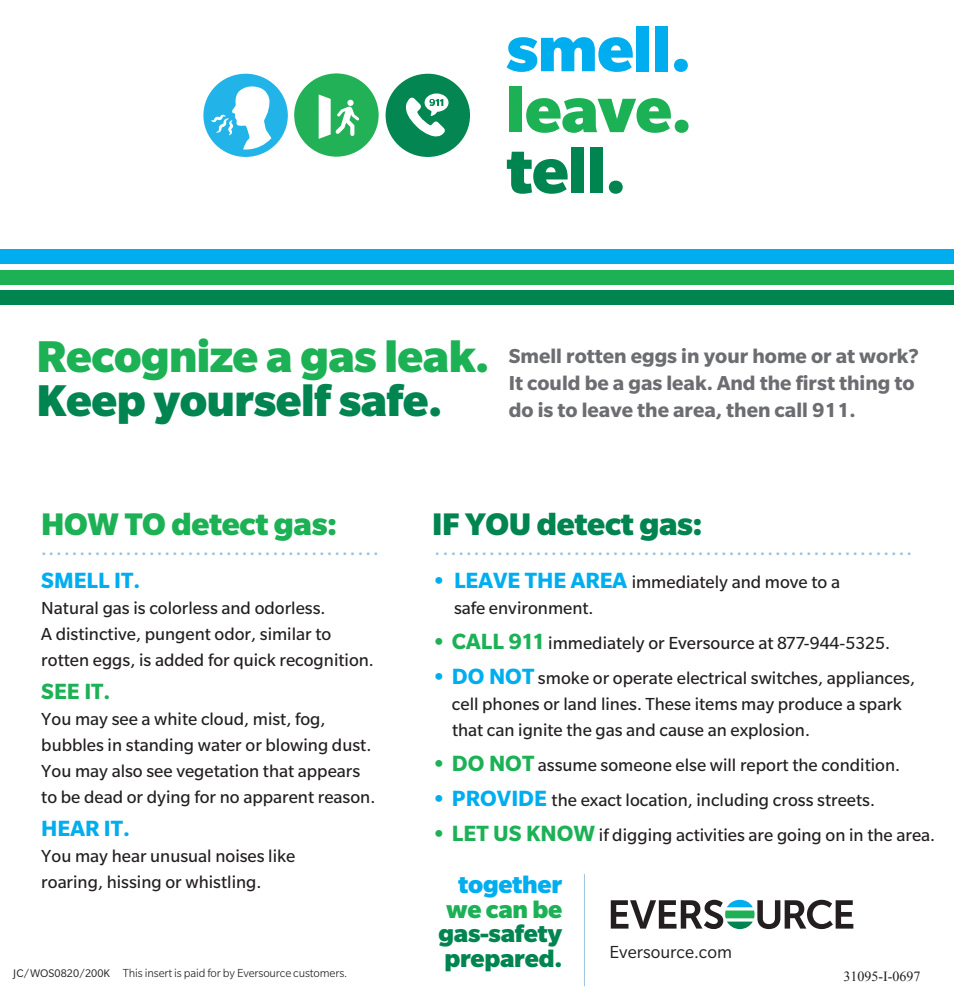
<style>
.page{position:relative;width:954px;height:1008px;background:#fff}
.page>*{position:absolute;margin:0;border:0;box-sizing:border-box;transform-origin:0 0}
.t1{font:900 69.4px "Slate Pro";letter-spacing:-.01em;color:#00aeef}
.t2{font:900 69.4px "Slate Pro";letter-spacing:-.01em;color:#1db156}
.t3{font:900 69.4px "Slate Pro";color:#008551}
.t4{font:900 48.4px "Slate Pro";letter-spacing:-.01em;color:#1db156}
.t5{font:900 48.4px "Slate Pro";letter-spacing:-.01em;color:#008551}
.t6{font:900 34px "Slate Pro";letter-spacing:-.01em;color:#008551}
.t7{font:900 34px "Slate Pro";letter-spacing:-.01em;color:#1db156}
.t8{font:900 26.6px/24.8px "Slate Pro";letter-spacing:-.01em;color:#008551}
.t9{font:900 26.6px "Slate Pro";letter-spacing:-.01em;color:#00aeef}
.t10{font:900 26.6px "Slate Pro";letter-spacing:-.01em;color:#1db156}
.t11{font:24px "Slate Pro";color:#0165ae}
.t12{font:700 24px "Slate Pro";color:#00aeef}
.t13{font:700 24px "Slate Pro";color:#1db156}
.t14{font:700 22px/26.6px "Slate Pro";color:#6c6d70}
.t15{font:19px/26px "Slate Pro";color:#231f20}
.t16{font:19px "Slate Pro";color:#231f20}
.t17{font:14px "Times New Roman";color:#231f20}
.t18{font:300 12.6px "Slate Pro";letter-spacing:-.01em;color:#231f20}
.s1{font-weight:700;font-size:24px;color:#00aeef}
.s2{font-weight:700;font-size:24px;color:#1db156}
.s3{font-weight:400;font-size:12px}
</style>
<div class="page">
<div style="left:0;top:250px;width:954px;height:14px;background:#00aeef"></div>
<div style="left:0;top:270px;width:954px;height:14px;background:#1db156"></div>
<div style="left:0;top:290px;width:954px;height:15px;background:#008551"></div>
<svg style="left:611px;top:900px;width:242px;height:29px"></svg>
<hr style="left:584px;top:874px;width:1px;height:112px;background:#0165ae">
<div style="left:203px;top:74px;width:85px;height:83px;background:#22b3e8;border-radius:50%"></div>
<svg style="left:211px;top:84px;width:60px;height:66px"></svg>
<div style="left:386px;top:74px;width:84px;height:83px;background:#038651;border-radius:50%"></div>
<svg style="left:405px;top:93px;width:44px;height:44px"></svg>
<div style="left:294px;top:73px;width:85px;height:84px;background:#22b156;border-radius:50%"></div>
<svg style="left:319px;top:94px;width:40px;height:45px"></svg>
<h1 class="t1" style="left:506px;top:10px;width:187px">smell.</h1>
<h1 class="t2" style="left:506px;top:71px;width:187px">leave.</h1>
<h1 class="t3" style="left:506px;top:132px;width:121px">tell.</h1>
<h2 class="t4" style="left:37px;top:329px;width:455px">Recognize a gas leak.</h2>
<h2 class="t5" style="left:37px;top:374px;width:407px">Keep yourself safe.</h2>
<p class="t14" style="left:509px;top:343px;width:412px">Smell rotten eggs in your home or at work?<br>It could be a gas leak. And the first thing to do is to leave the area, then call 911.</p>
<h3 class="t6" style="left:432px;top:505px;width:272px">IF YOU detect gas:</h3>
<p class="t15" style="left:454px;top:569px;width:388px;text-indent:-22px"><span class="s1">• LEAVE THE AREA</span> immediately and move to a safe environment.</p>
<p class="t15" style="left:432px;top:630px;width:460px"><span class="s2">• CALL 911</span>immediately or Eversource at 877-944-5325.</p>
<p class="t15" style="left:452px;top:665px;width:465px;text-indent:-20px"><span class="s1">• DO NOT</span> smoke or operate electrical switches, appliances, cell phones or land lines. These items may produce a spark that can ignite the gas and cause an explosion.</p>
<p class="t15" style="left:432px;top:752px;width:470px"><span class="s2">• DO NOT</span> assume someone else will report the condition.</p>
<p class="t15" style="left:432px;top:787px;width:445px"><span class="s1">• PROVIDE</span> the exact location, including cross streets.</p>
<p class="t15" style="left:432px;top:822px;width:505px"><span class="s2">• LET US KNOW</span> if digging activities are going on in the area.</p>
<h3 class="t7" style="left:41px;top:505px;width:297px">HOW TO detect gas:</h3>
<p class="t12" style="left:41px;top:567px;width:101px">SMELL IT.</p>
<p class="t15" style="left:41px;top:595px;width:334px">Natural gas is colorless and odorless.<br>A distinctive, pungent odor, similar to rotten eggs, is added for quick recognition.</p>
<p class="t13" style="left:41px;top:678px;width:71px">SEE IT.</p>
<p class="t15" style="left:41px;top:706px;width:336px">You may see a white cloud, mist, fog, bubbles in standing water or blowing dust.<br>You may also see vegetation that appears to be dead or dying for no apparent reason.</p>
<p class="t12" style="left:41px;top:815px;width:90px">HEAR IT.</p>
<p class="t15" style="left:41px;top:843px;width:256px">You may hear unusual noises like roaring, hissing or whistling.</p>
<p class="t11" style="left:41px;top:535px;width:340px">............................................</p>
<p class="t11" style="left:435px;top:535px;width:479px">..............................................................</p>
<h3 class="t9" style="left:458px;top:869px;width:105px">together</h3>
<h3 class="t10" style="left:446px;top:894px;width:118px">we can be</h3>
<h3 class="t8" style="left:439px;top:921px;width:125px">gas-safety prepared.</h3>
<p class="t16" style="left:609px;top:942px;width:124px">Eversource.com</p>
<p class="t18" style="left:13px;top:967px;width:336px"><span class="s3">JC/WOS0820/200K</span> This insert is paid for by Eversource customers.</p>
<p class="t17" style="left:843px;top:967px;width:78px">31095-I-0697</p>
</div>
